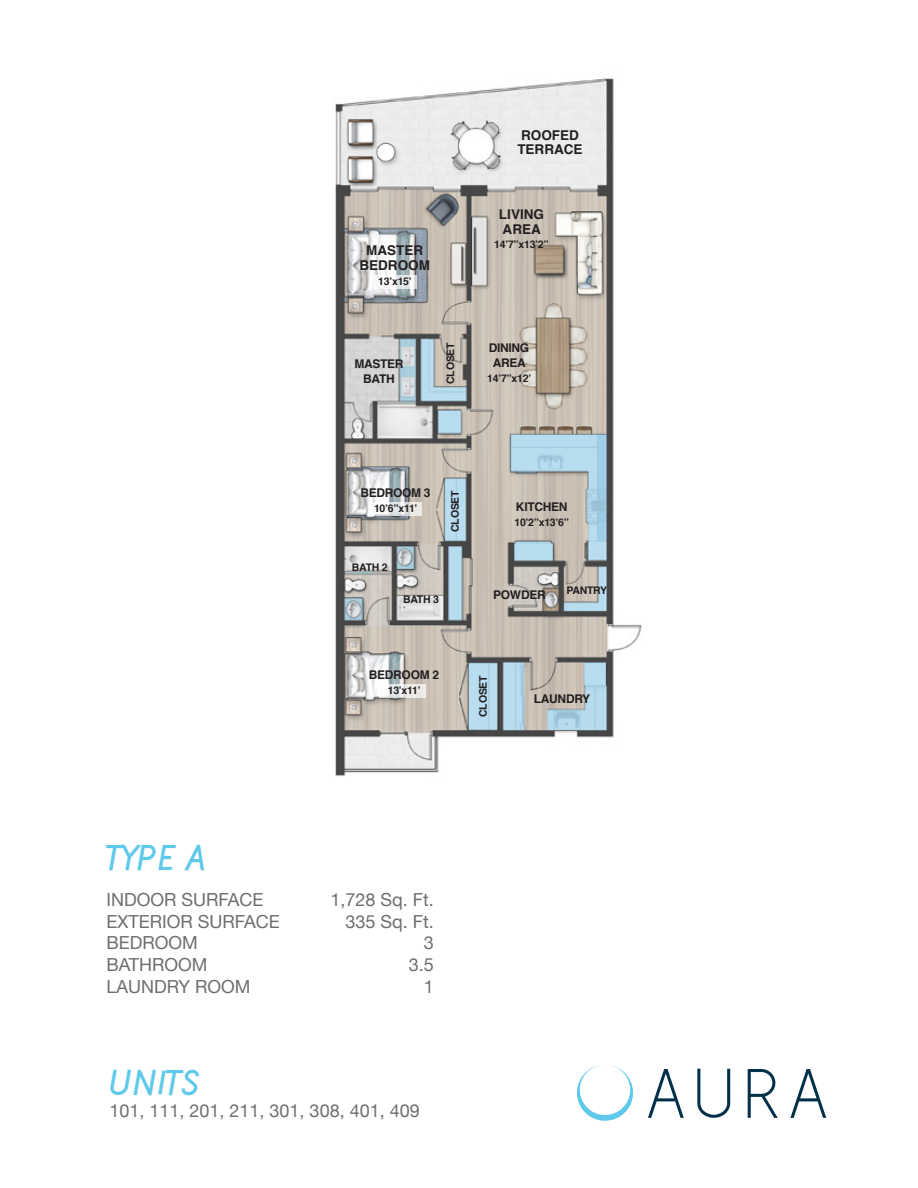
<style>
.page{position:relative;width:918px;height:1188px;background:#fff}
.page>*{position:absolute;margin:0;border:0;box-sizing:border-box;transform-origin:0 0}
.t1{font:italic 700 45px "Acid";color:#5ec9ea}
.t2{font:18px "Helvetica Neue";color:#6d6e71}
.t3{font:700 13.5px/15px "Helvetica";color:#231f20}
.t4{font:700 12px/15px "Helvetica";letter-spacing:-.025em;color:#231f20;text-align:center}
.t5{font:700 10.5px "Helvetica";letter-spacing:-.025em;color:#231f20}
</style>
<div class="page">
<img style="left:335px;top:78px;width:307px;height:699px">
<svg style="left:374px;top:275px;width:43px;height:13px"></svg>
<svg style="left:380px;top:684px;width:46px;height:14px"></svg>
<svg style="left:368px;top:502px;width:54px;height:14px"></svg>
<svg style="left:648px;top:1069px;width:36px;height:49px"></svg>
<svg style="left:697px;top:1069px;width:33px;height:49px"></svg>
<svg style="left:748px;top:1069px;width:30px;height:49px"></svg>
<svg style="left:790px;top:1069px;width:36px;height:49px"></svg>
<svg style="left:577px;top:1065px;width:56px;height:56px"></svg>
<p class="t3" style="left:360px;top:243px;width:72px;text-align:center">MASTER<br>BEDROOM</p>
<p class="t5" style="left:378px;top:273px;width:35px">13’x15’</p>
<p class="t4" style="left:354px;top:356px;width:51px">MASTER<br>BATH</p>
<p class="t5" style="left:442px;top:384px;width:43px;rotate:-90deg">CLOSET</p>
<p class="t3" style="left:517px;top:127px;width:67px">ROOFED<br>TERRACE</p>
<p class="t3" style="left:499px;top:206px;width:47px">LIVING<br>AREA</p>
<p class="t5" style="left:494px;top:236px;width:56px">14’7”x13’2”</p>
<p class="t4" style="left:489px;top:341px;width:42px">DINING<br>AREA</p>
<p class="t5" style="left:487px;top:370px;width:46px">14’7”x12’</p>
<p class="t4" style="left:360px;top:486px;width:72px">BEDROOM 3</p>
<p class="t5" style="left:374px;top:500px;width:45px">10’6”x11’</p>
<p class="t5" style="left:447px;top:532px;width:43px;rotate:-90deg">CLOSET</p>
<p class="t5" style="left:352px;top:559px;width:37px">BATH 2</p>
<p class="t5" style="left:403px;top:591px;width:37px">BATH 3</p>
<p class="t4" style="left:516px;top:499px;width:53px">KITCHEN</p>
<p class="t5" style="left:514px;top:514px;width:56px">10’2”x13’6”</p>
<p class="t4" style="left:493px;top:588px;width:54px">POWDER</p>
<p class="t5" style="left:566px;top:582px;width:42px">PANTRY</p>
<p class="t4" style="left:369px;top:668px;width:72px">BEDROOM 2</p>
<p class="t5" style="left:388px;top:682px;width:34px">13’x11’</p>
<p class="t5" style="left:475px;top:717px;width:43px;rotate:-90deg">CLOSET</p>
<p class="t4" style="left:534px;top:691px;width:58px">LAUNDRY</p>
<h1 class="t1" style="left:107px;top:841px;width:100px">TYPE A</h1>
<p class="t2" style="left:106px;top:887px;width:159px">INDOOR SURFACE</p>
<p class="t2" style="left:330px;top:887px;width:105px">1,728 Sq. Ft.</p>
<p class="t2" style="left:106px;top:908px;width:175px">EXTERIOR SURFACE</p>
<p class="t2" style="left:345px;top:908px;width:90px">335 Sq. Ft.</p>
<p class="t2" style="left:106px;top:930px;width:93px">BEDROOM</p>
<p class="t2" style="left:424px;top:930px;width:12px">3</p>
<p class="t2" style="left:106px;top:952px;width:103px">BATHROOM</p>
<p class="t2" style="left:409px;top:952px;width:27px">3.5</p>
<p class="t2" style="left:106px;top:973px;width:146px">LAUNDRY ROOM</p>
<p class="t2" style="left:424px;top:973px;width:12px">1</p>
<h1 class="t1" style="left:109px;top:1067px;width:93px">UNITS</h1>
<p class="t2" style="left:110px;top:1098px;width:312px">101, 111, 201, 211, 301, 308, 401, 409</p>
</div>
